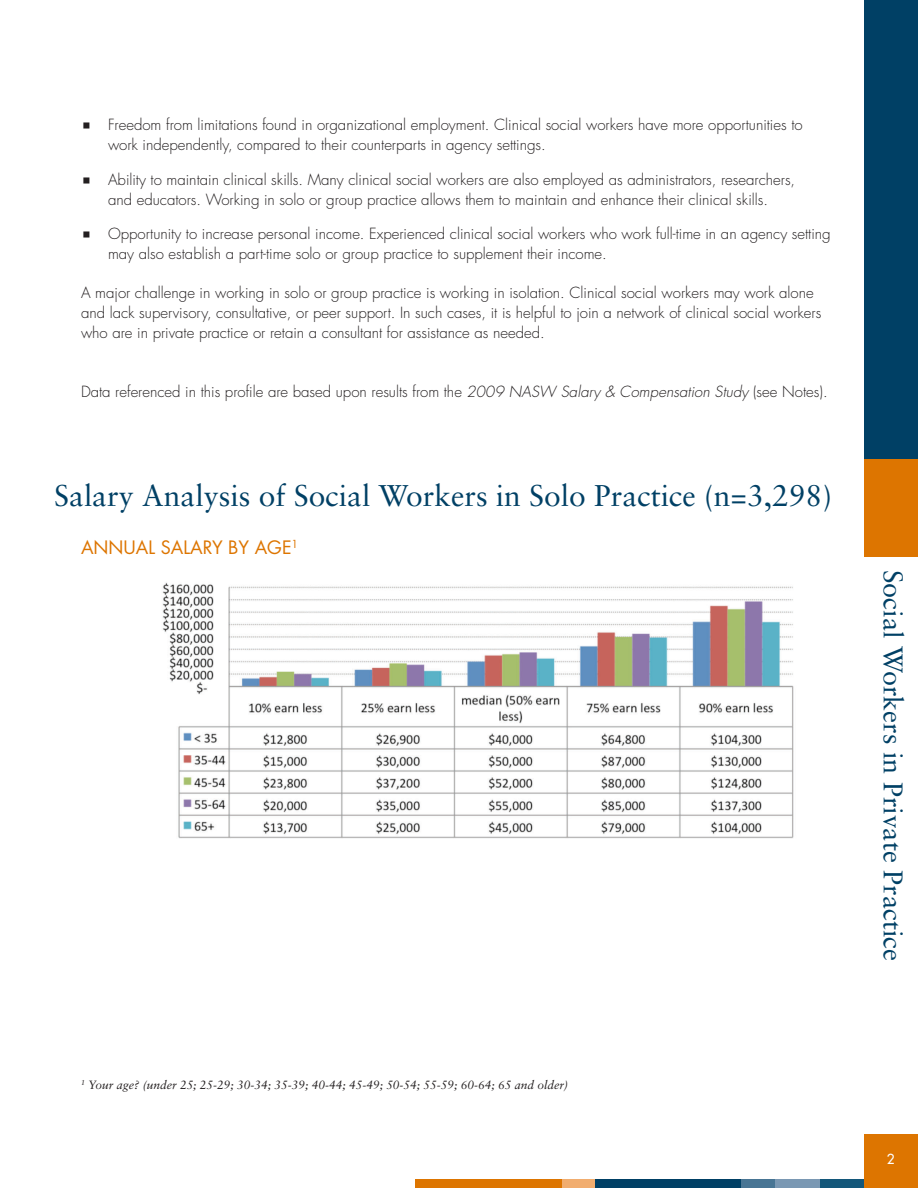
<style>
.page{position:relative;width:918px;height:1188px;background:#fff}
.page>*{position:absolute;margin:0;border:0;box-sizing:border-box;transform-origin:0 0}
.t1{font:30px "Sabon";color:#004065}
.t2{font:27px "Sabon";color:#004065}
.t3{font:18px "Futura";color:#dd7500}
.t4{font:300 15px/19.6px "Futura";color:#231f20}
.t5{font:13.5px "Futura";color:#fff}
.t6{font:italic 12px "Sabon";color:#231f20}
.s1{font-family:"Letter Gothic Std";font-weight:700;font-style:italic}
.s2{font-style:italic}
</style>
<div class="page">
<div style="left:864px;top:1134px;width:54px;height:54px;background:#dd7500"></div>
<div style="left:416px;top:1179px;width:149px;height:9px;background:#dd7500"></div>
<div style="left:563px;top:1179px;width:32px;height:9px;background:#f1ad6f"></div>
<div style="left:595px;top:1179px;width:147px;height:9px;background:#004065"></div>
<div style="left:742px;top:1179px;width:34px;height:9px;background:#487594"></div>
<div style="left:775px;top:1179px;width:46px;height:9px;background:#7a98b3"></div>
<div style="left:820px;top:1179px;width:44px;height:9px;background:#13577a"></div>
<div style="left:864px;top:0;width:54px;height:460px;background:#004065"></div>
<div style="left:864px;top:459px;width:54px;height:98px;background:#dd7500"></div>
<img style="left:162px;top:582px;width:632px;height:257px">
<p class="t4" style="left:108px;top:116px;width:696px;text-indent:-27px"><span class="s1">■</span> Freedom from limitations found in organizational employment. Clinical social workers have more opportunities to work independently, compared to their counterparts in agency settings.</p>
<p class="t4" style="left:81px;top:171px;width:716px;text-align:center"><span class="s1">■</span> Ability to maintain clinical skills. Many clinical social workers are also employed as administrators, researchers, and educators. Working in solo or group practice allows them to maintain and enhance their clinical skills.</p>
<p class="t4" style="left:108px;top:225px;width:724px;text-indent:-27px"><span class="s1">■</span> Opportunity to increase personal income. Experienced clinical social workers who work full-time in an agency setting may also establish a part-time solo or group practice to supplement their income.</p>
<p class="t4" style="left:81px;top:284px;width:742px">A major challenge in working in solo or group practice is working in isolation. Clinical social workers may work alone and lack supervisory, consultative, or peer support. In such cases, it is helpful to join a network of clinical social workers who are in private practice or retain a consultant for assistance as needed.</p>
<p class="t4" style="left:81px;top:383px;width:748px">Data referenced in this profile are based upon results from the <span class="s2">2009 NASW Salary &amp; Compensation Study</span> (see Notes).</p>
<h1 class="t1" style="left:54px;top:483px;width:780px">Salary Analysis of Social Workers in Solo Practice (n=3,298)</h1>
<p class="t3" style="left:81px;top:539px;width:219px">ANNUAL SALARY BY AGE<sup>1</sup></p>
<p class="t6" style="left:81px;top:1080px;width:489px"><sup>1</sup> Your age? (under 25; 25-29; 30-34; 35-39; 40-44; 45-49; 50-54; 55-59; 60-64; 65 and older)</p>
<h2 class="t2" style="left:905px;top:570px;width:393px;rotate:90deg">Social Workers in Private Practice</h2>
<p class="t5" style="left:887px;top:1153px;width:9px">2</p>
</div>
